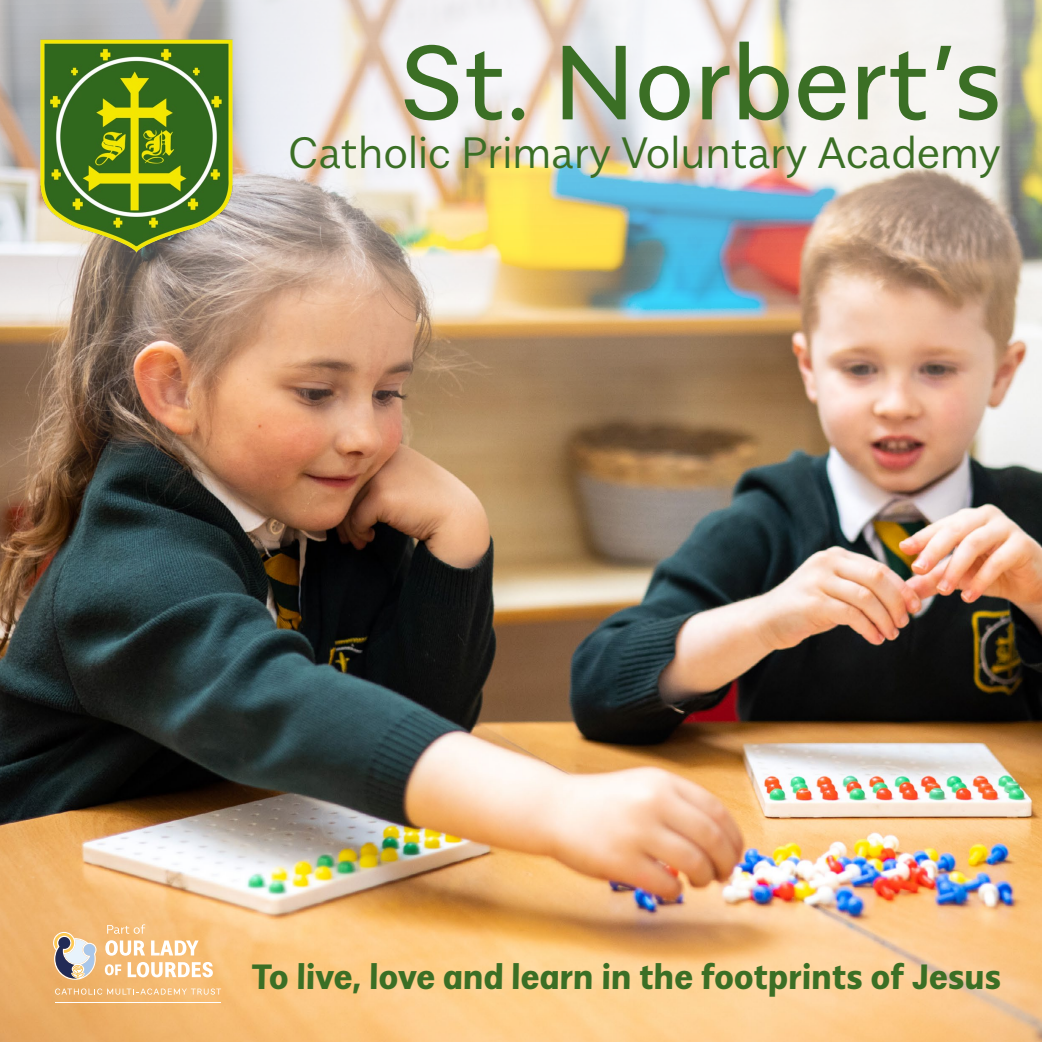
<style>
.page{position:relative;width:1042px;height:1042px;background:#fff}
.page>*{position:absolute;margin:0;border:0;box-sizing:border-box;transform-origin:0 0}
.t1{font:105px "Alergia Normal";color:#3b6f25}
.t2{font:300 43.75px "Alergia Normal";color:#3b6f25}
.t3{font:italic 700 35px "Alergia Normal";letter-spacing:-.01em;color:#3b6f25}
</style>
<div class="page">
<img style="left:0;top:0;width:1042px;height:1042px">
<img style="left:15px;top:26px;width:243px;height:239px">
<h1 class="t1" style="left:399px;top:2px;width:605px">St. Norbert’s</h1>
<p class="t2" style="left:288px;top:119px;width:714px">Catholic Primary Voluntary Academy</p>
<p class="t3" style="left:253px;top:948px;width:757px">To live,love and learn in the footprints of Jesus</p>
</div>
